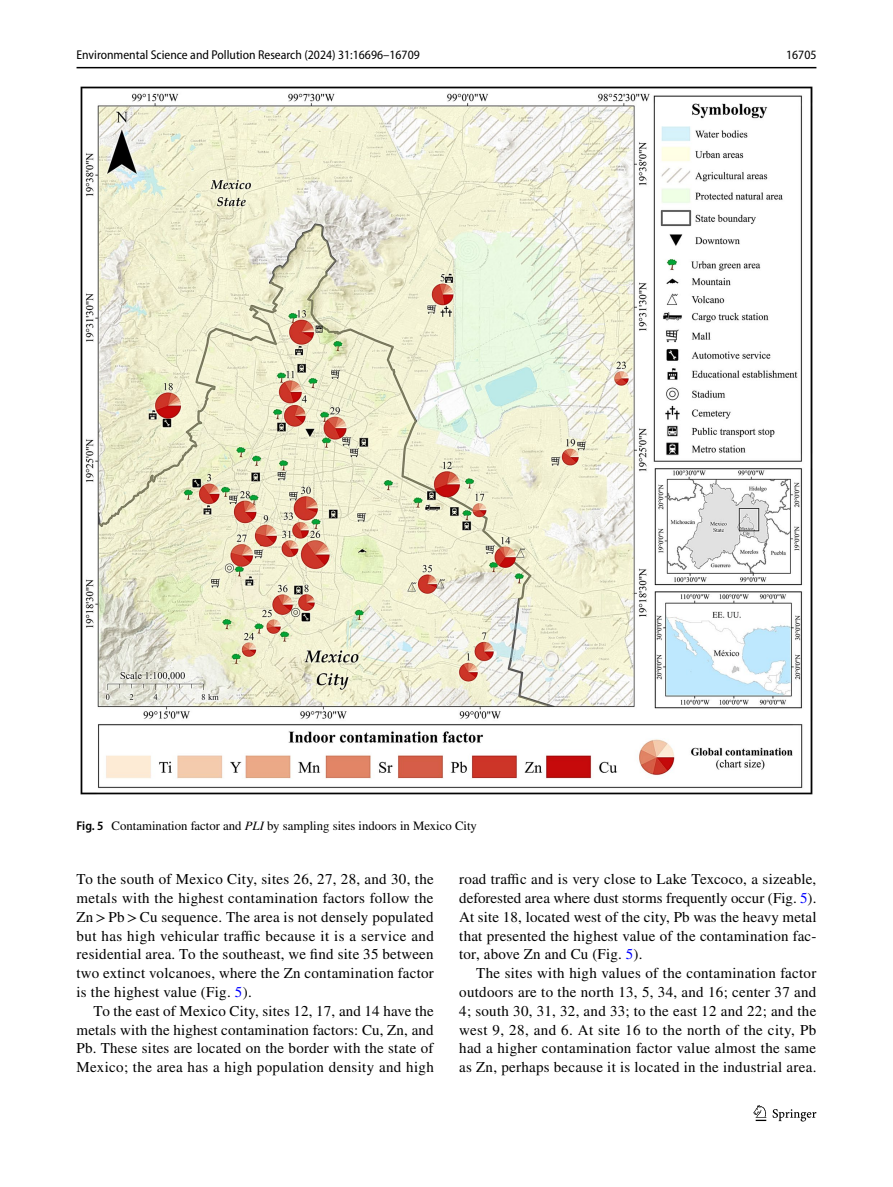
<style>
.page{position:relative;width:893px;height:1187px;background:#fff}
.page>*{position:absolute;margin:0;border:0;box-sizing:border-box;transform-origin:0 0}
.t1{font:15px/18.8px "STIX";letter-spacing:.02em;color:#000;text-align:justify}
.t2{font:semi-condensed 12.75px "Myriad Pro";color:#000}
.t3{font:12.75px "STIX";color:#000}
.s1{font-family:"Myriad Pro";font-weight:600;font-stretch:semi-condensed}
.s2{font-style:italic}
.s3{color:#00f}
</style>
<div class="page">
<hr style="left:77px;top:67px;width:739px;height:1px;background:#000">
<svg style="left:753px;top:1105px;width:13px;height:15px"></svg>
<svg style="left:773px;top:1109px;width:43px;height:12px"></svg>
<img style="left:81px;top:87px;width:731px;height:707px">
<p class="t2" style="left:77px;top:48px;width:345px">Environmental Science and Pollution Research (2024) 31:16696–16709</p>
<p class="t2" style="left:786px;top:48px;width:32px">16705</p>
<p class="t3" style="left:77px;top:816px;width:402px"><span class="s1">Fig. 5</span> Contamination factor and <span class="s2">PLI</span> by sampling sites indoors in Mexico City</p>
<p class="t1" style="left:77px;top:871px;width:359px">To the south of Mexico City, sites 26, 27, 28, and 30, the metals with the highest contamination factors follow the Zn&gt;Pb&gt;Cu sequence. The area is not densely populated but has high vehicular traffic because it is a service and residential area. To the southeast, we find site 35 between two extinct volcanoes, where the Zn contamination factor is the highest value (Fig. <span class="s3">5</span>).</p>
<p class="t1" style="left:77px;top:1002px;width:359px;text-indent:17px">To the east of Mexico City, sites 12, 17, and 14 have the metals with the highest contamination factors: Cu, Zn, and Pb. These sites are located on the border with the state of Mexico; the area has a high population density and high</p>
<p class="t1" style="left:459px;top:871px;width:359px">road traffic and is very close to Lake Texcoco, a sizeable, deforested area where dust storms frequently occur (Fig. <span class="s3">5</span>).<br>At site 18, located west of the city, Pb was the heavy metal that presented the highest value of the contamination fac&shy;tor, above Zn and Cu (Fig. <span class="s3">5</span>).</p>
<p class="t1" style="left:459px;top:964px;width:359px;text-indent:17px">The sites with high values of the contamination factor outdoors are to the north 13, 5, 34, and 16; center 37 and 4; south 30, 31, 32, and 33; to the east 12 and 22; and the west 9, 28, and 6. At site 16 to the north of the city, Pb had a higher contamination factor value almost the same as Zn, perhaps because it is located in the industrial area.</p>
</div>
